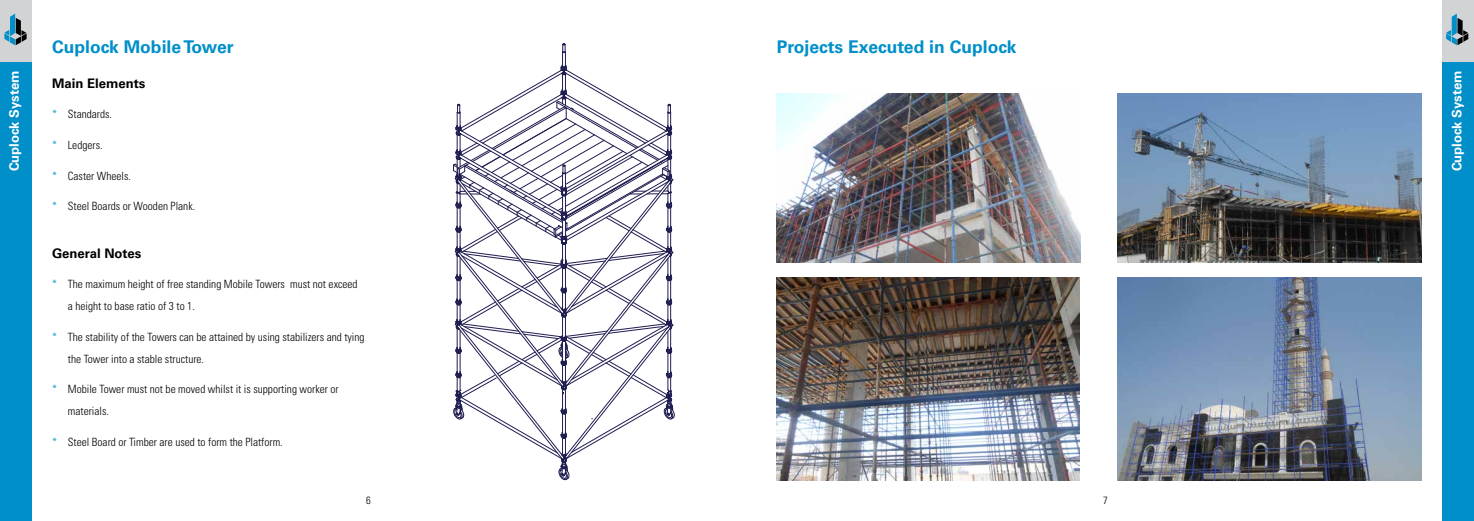
<style>
.page{position:relative;width:1474px;height:521px;background:#fff}
.page>*{position:absolute;margin:0;border:0;box-sizing:border-box;transform-origin:0 0}
.t1{font:700 17.5px "Univers";color:#008fc9}
.t2{font:700 13.12px "Univers";color:#fff}
.t3{font:700 13.12px "Univers";color:#000}
.t4{font:300 condensed 11.38px/21.9px "Univers";color:#000}
.t5{font:300 condensed 10.5px "Univers";color:#000}
.s1{color:#008fc9}
</style>
<div class="page">
<div style="left:1441px;top:0;width:32px;height:521px;background:#008fc9"></div>
<div style="left:1441px;top:0;width:32px;height:62px;background:#d1d3d4"></div>
<svg style="left:1446px;top:14px;width:22px;height:31px"></svg>
<div style="left:0;top:0;width:32px;height:521px;background:#008fc9"></div>
<div style="left:0;top:0;width:32px;height:62px;background:#d1d3d4"></div>
<svg style="left:4px;top:14px;width:23px;height:31px"></svg>
<img style="left:1117px;top:277px;width:304px;height:204px">
<img style="left:1117px;top:94px;width:304px;height:169px">
<svg style="left:453px;top:43px;width:221px;height:437px"></svg>
<img style="left:776px;top:277px;width:303px;height:204px">
<img style="left:776px;top:94px;width:304px;height:169px">
<h1 class="t1" style="left:52px;top:36px;width:183px">Cuplock Mobile Tower</h1>
<p class="t3" style="left:52px;top:75px;width:95px">Main Elements</p>
<p class="t4" style="left:52px;top:103px;width:61px"><span class="s1">*</span> Standards.</p>
<p class="t4" style="left:52px;top:134px;width:52px"><span class="s1">*</span> Ledgers.</p>
<p class="t4" style="left:52px;top:165px;width:80px"><span class="s1">*</span> Caster Wheels.</p>
<p class="t4" style="left:52px;top:195px;width:145px"><span class="s1">*</span> Steel Boards or Wooden Plank.</p>
<p class="t3" style="left:52px;top:245px;width:91px">General Notes</p>
<p class="t4" style="left:68px;top:273px;width:291px;text-indent:-16px"><span class="s1">*</span> The maximum height of free standing Mobile Towers must not exceed a height to base ratio of 3 to 1.</p>
<p class="t4" style="left:68px;top:326px;width:298px;text-indent:-16px"><span class="s1">*</span> The stability of the Towers can be attained by using stabilizers and tying the Tower into a stable structure.</p>
<p class="t4" style="left:68px;top:378px;width:272px;text-indent:-16px"><span class="s1">*</span> Mobile Tower must not be moved whilst it is supporting worker or materials.</p>
<p class="t4" style="left:52px;top:431px;width:232px"><span class="s1">*</span> Steel Board or Timber are used to form the Platform.</p>
<h1 class="t1" style="left:776px;top:36px;width:241px">Projects Executed in Cuplock</h1>
<p class="t2" style="left:7px;top:171px;width:102px;rotate:-90deg">Cuplock System</p>
<p class="t2" style="left:1448px;top:171px;width:102px;rotate:-90deg">Cuplock System</p>
<p class="t5" style="left:366px;top:494px;width:6px">6</p>
<p class="t5" style="left:1103px;top:494px;width:6px">7</p>
</div>
